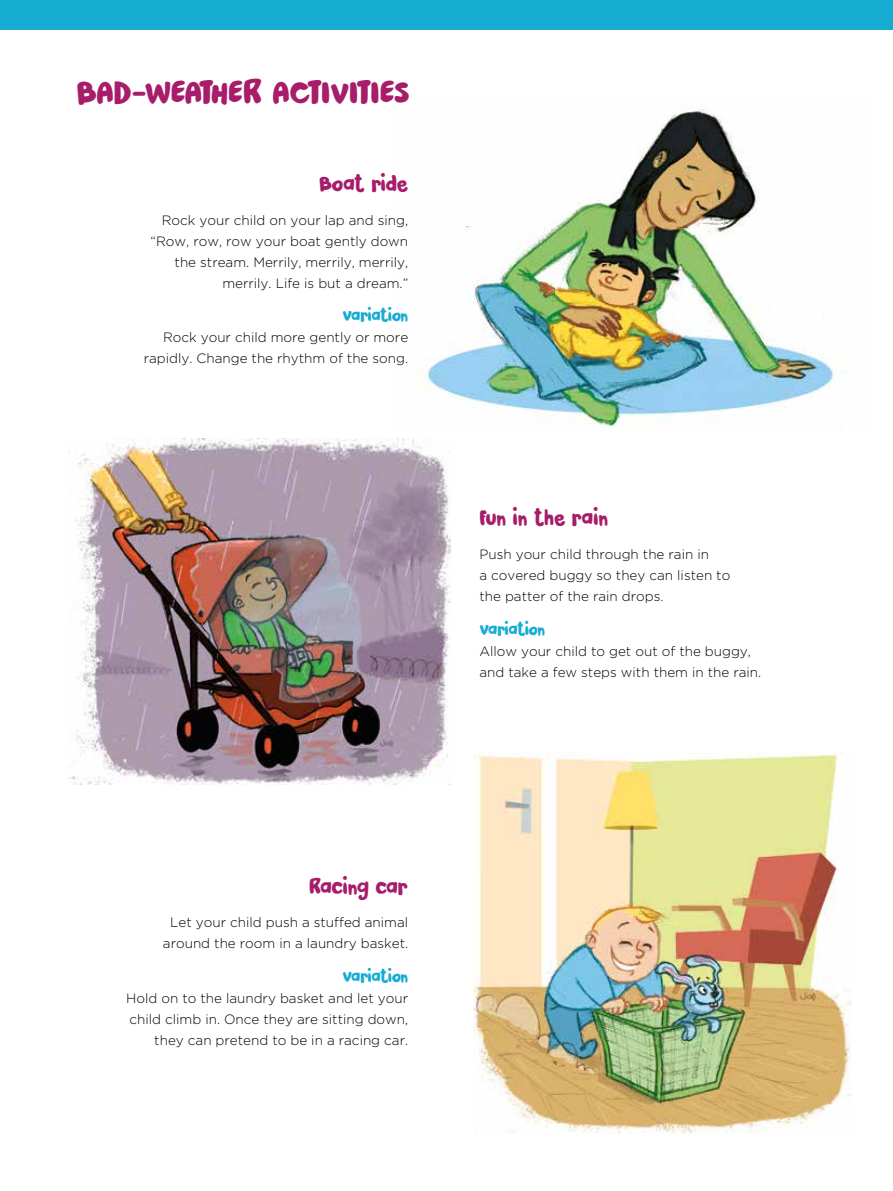
<style>
.page{position:relative;width:893px;height:1191px;background:#fff}
.page>*{position:absolute;margin:0;border:0;box-sizing:border-box;transform-origin:0 0}
.t1{font:33px "Pardesi";letter-spacing:-.03em;color:#a71d6a}
.t2{font:21px "Pardesi";letter-spacing:-.03em;color:#a71d6a}
.t3{font:16.5px "Pardesi";letter-spacing:-.03em;color:#17acd2}
.t4{font:300 13.5px/21px "Gotham";color:#000;text-align:right}
</style>
<div class="page">
<div style="left:0;top:0;width:893px;height:30px;background:#17acd2"></div>
<img style="left:418px;top:109px;width:428px;height:317px">
<img style="left:68px;top:438px;width:383px;height:346px">
<img style="left:473px;top:753px;width:378px;height:380px">
<h1 class="t1" style="left:77px;top:68px;width:335px">BAD-WEATHER ACTIVITIES</h1>
<h2 class="t2" style="left:319px;top:168px;width:91px">Boat ride</h2>
<p class="t4" style="left:151px;top:209px;width:259px">Rock your child on your lap and sing, “Row, row, row your boat gently down the stream. Merrily, merrily, merrily, merrily. Life is but a dream.”</p>
<p class="t3" style="left:342px;top:303px;width:67px">Variation</p>
<p class="t4" style="left:144px;top:327px;width:266px">Rock your child more gently or more rapidly. Change the rhythm of the song.</p>
<h2 class="t2" style="left:479px;top:502px;width:130px">Fun in the rain</h2>
<p class="t4" style="left:479px;top:543px;width:252px;text-align:left">Push your child through the rain in<br>a covered buggy so they can listen to the patter of the rain drops.</p>
<p class="t3" style="left:479px;top:617px;width:67px">Variation</p>
<p class="t4" style="left:479px;top:640px;width:283px;text-align:left">Allow your child to get out of the buggy, and take a few steps with them in the rain.</p>
<h2 class="t2" style="left:309px;top:871px;width:100px">Racing car</h2>
<p class="t4" style="left:163px;top:912px;width:247px;text-align:center">Let your child push a stuffed animal around the room in a laundry basket.</p>
<p class="t3" style="left:342px;top:964px;width:67px">Variation</p>
<p class="t4" style="left:126px;top:987px;width:284px">Hold on to the laundry basket and let your child climb in. Once they are sitting down, they can pretend to be in a racing car.</p>
</div>
